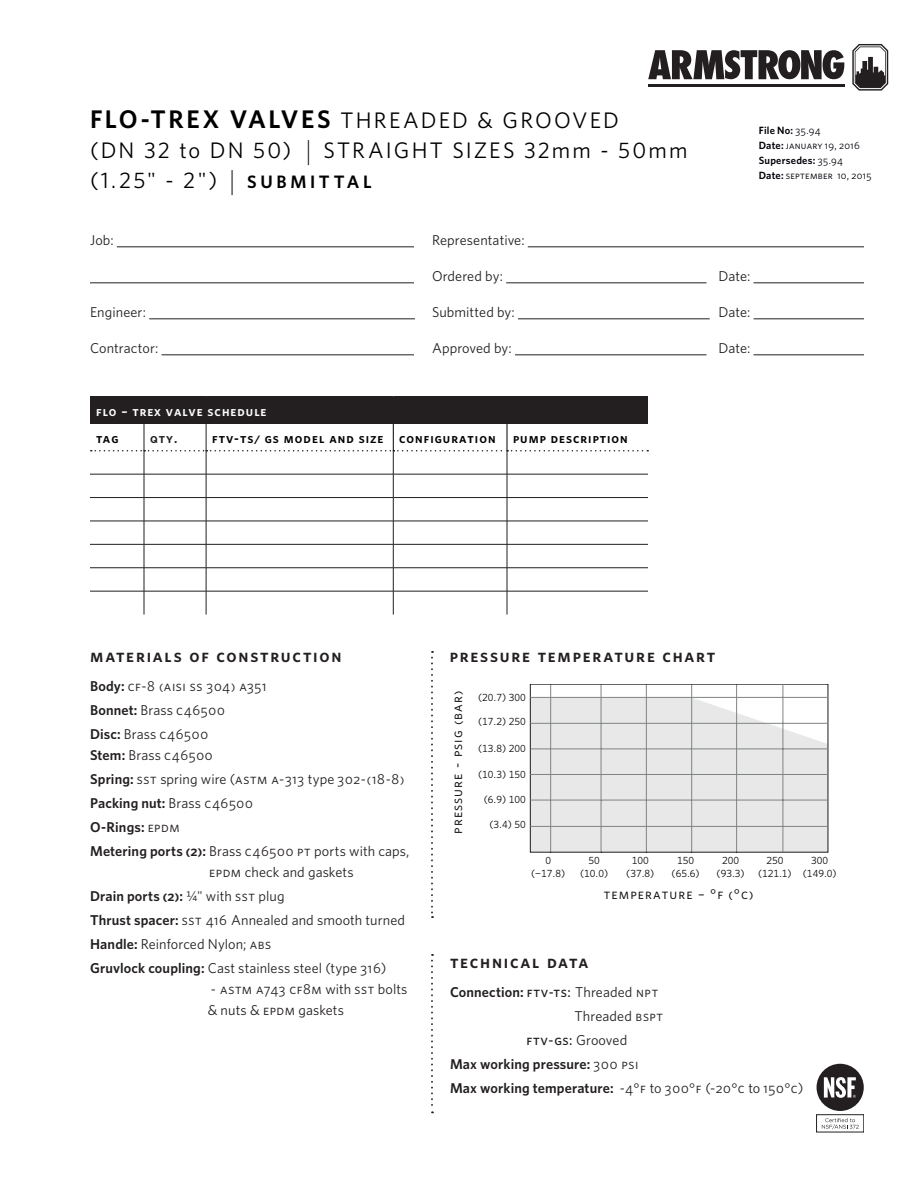
<style>
.page{position:relative;width:918px;height:1188px;background:#fff}
.page>*{position:absolute;margin:0;border:0;box-sizing:border-box;transform-origin:0 0}
.t1{font:22.5px/30px "Whitney A";letter-spacing:.095em;color:#000001}
.t2{font:18px "Whitney A Semibold SC";letter-spacing:.1em;color:#231f20}
.t3{font:14.4px "Whitney A Book SC";letter-spacing:.075em;color:#050605}
.t4{font:14.25px/21px "Whitney A";letter-spacing:.005em;color:#231f20}
.t5{font:600 14.25px "Whitney A";letter-spacing:.01em;color:#231f20}
.t6{font:14.25px/21px "Whitney A Book SC";letter-spacing:.045em;color:#231f20}
.t7{font:14.25px "Whitney A Medium SC";color:#231f20}
.t8{font:13.5px "Whitney A Semibold SC";letter-spacing:.075em;color:#000}
.t9{font:13.5px "Whitney A Semibold SC";letter-spacing:.075em;color:#fff}
.t10{font:13.5px "Whitney A Semibold SC";color:#231f20}
.t11{font:10.5px/12.6px "Whitney A Numeric";color:#040503;text-align:center}
.t12{font:10.5px "Whitney A Book SC";letter-spacing:.02em;color:#000009}
.t13{font:600 10.5px "Whitney A";letter-spacing:.02em;color:#000009}
.s1{font-weight:600;font-size:25.5px}
.s2{font-size:27.75px}
.s3{font-weight:600;font-size:18px}
.s4{font-family:"Whitney A Book SC";font-weight:400}
.s5{font-family:"Whitney A";font-weight:600}
.s6{font-weight:400}
.s7{font-family:"Whitney A"}
.s8{font-weight:600}
.s9{font-family:"Whitney A Semibold SC"}
.s10{font-family:"Whitney A Book SC"}
.s11{font-family:"Whitney A Semibold SC";font-weight:400}
.s12{font-family:"Whitney A Medium SC";font-weight:400}
</style>
<div class="page">
<hr style="left:117px;top:247px;width:297px;height:1px;background:#231f20">
<hr style="left:90px;top:283px;width:324px;height:1px;background:#231f20">
<hr style="left:149px;top:319px;width:266px;height:1px;background:#231f20">
<hr style="left:162px;top:355px;width:252px;height:1px;background:#231f20">
<hr style="left:528px;top:247px;width:336px;height:1px;background:#231f20">
<hr style="left:506px;top:283px;width:201px;height:1px;background:#231f20">
<hr style="left:754px;top:283px;width:110px;height:1px;background:#231f20">
<hr style="left:518px;top:319px;width:192px;height:1px;background:#231f20">
<hr style="left:754px;top:319px;width:110px;height:1px;background:#231f20">
<hr style="left:515px;top:355px;width:192px;height:1px;background:#231f20">
<hr style="left:754px;top:355px;width:110px;height:1px;background:#231f20">
<svg style="left:852px;top:44px;width:36px;height:47px"></svg>
<svg style="left:648px;top:50px;width:196px;height:29px"></svg>
<hr style="left:648px;top:84px;width:196px;height:3px;background:#231f20">
<div style="left:90px;top:397px;width:558px;height:27px;background:#231f20"></div>
<hr style="left:90px;top:474px;width:54px;height:1px;background:#231f20">
<hr style="left:90px;top:497px;width:54px;height:1px;background:#231f20">
<hr style="left:90px;top:521px;width:54px;height:1px;background:#231f20">
<hr style="left:90px;top:544px;width:54px;height:1px;background:#231f20">
<hr style="left:90px;top:567px;width:54px;height:1px;background:#231f20">
<hr style="left:90px;top:591px;width:54px;height:1px;background:#231f20">
<hr style="left:90px;top:396px;width:54px;height:2px;background:#231f20">
<hr style="left:144px;top:396px;width:62px;height:2px;background:#231f20">
<hr style="left:206px;top:396px;width:187px;height:2px;background:#231f20">
<hr style="left:393px;top:396px;width:114px;height:2px;background:#231f20">
<hr style="left:507px;top:396px;width:141px;height:2px;background:#231f20">
<svg style="left:91px;top:424px;width:557px;height:191px"></svg>
<svg style="left:431px;top:651px;width:2px;height:267px"></svg>
<svg style="left:431px;top:954px;width:2px;height:159px"></svg>
<svg style="left:532px;top:698px;width:294px;height:152px;background:#e8e8e9"></svg>
<hr style="left:550px;top:684px;width:1px;height:168px;background:#808383">
<hr style="left:601px;top:684px;width:1px;height:168px;background:#808383">
<hr style="left:646px;top:684px;width:1px;height:168px;background:#808383">
<hr style="left:691px;top:684px;width:1px;height:168px;background:#808383">
<hr style="left:736px;top:684px;width:1px;height:168px;background:#808383">
<hr style="left:783px;top:684px;width:1px;height:168px;background:#808383">
<hr style="left:530px;top:826px;width:298px;height:1px;background:#808383">
<hr style="left:530px;top:800px;width:298px;height:1px;background:#808383">
<hr style="left:530px;top:774px;width:298px;height:1px;background:#808383">
<hr style="left:530px;top:749px;width:298px;height:1px;background:#808383">
<hr style="left:530px;top:723px;width:298px;height:1px;background:#808383">
<hr style="left:530px;top:697px;width:298px;height:1px;background:#808383">
<div style="left:817px;top:1064px;width:47px;height:47px;background:#231f20;border-radius:50%"></div>
<svg style="left:824px;top:1077px;width:32px;height:21px"></svg>
<div style="left:816px;top:1114px;width:48px;height:18px;border:1px solid #231f20"></div>
<svg style="left:822px;top:1118px;width:37px;height:11px"></svg>
<h1 class="t1" style="left:90px;top:105px;width:599px"><span class="s1">FLO-TREX VALVES</span> THREADED &amp; GROOVED<br>(DN 32 to DN 50) <span class="s2">|</span> STRAIGHT SIZES 32mm - 50mm (1.25" - 2") <span class="s2">|</span> <span class="s3">SUBMITTAL</span></h1>
<p class="t13" style="left:759px;top:124px;width:64px">File No: <span class="s4">35.94</span></p>
<p class="t12" style="left:759px;top:139px;width:103px"><span class="s5">Date:</span> january 19, 2016</p>
<p class="t13" style="left:759px;top:154px;width:86px">Supersedes: <span class="s4">35.94</span></p>
<p class="t12" style="left:759px;top:169px;width:114px"><span class="s5">Date:</span> september 10, 2015</p>
<p class="t4" style="left:90px;top:230px;width:25px">Job:</p>
<p class="t4" style="left:90px;top:302px;width:57px">Engineer:</p>
<p class="t4" style="left:90px;top:338px;width:70px">Contractor:</p>
<p class="t4" style="left:432px;top:230px;width:94px">Representative:</p>
<p class="t4" style="left:432px;top:266px;width:72px">Ordered by:</p>
<p class="t4" style="left:719px;top:266px;width:33px">Date:</p>
<p class="t4" style="left:432px;top:302px;width:84px">Submitted by:</p>
<p class="t4" style="left:719px;top:302px;width:33px">Date:</p>
<p class="t4" style="left:432px;top:338px;width:81px">Approved by:</p>
<p class="t4" style="left:719px;top:338px;width:33px">Date:</p>
<p class="t9" style="left:96px;top:402px;width:172px">flo – trex valve schedule</p>
<p class="t8" style="left:96px;top:429px;width:24px">tag</p>
<p class="t10" style="left:150px;top:429px;width:29px">qty.</p>
<p class="t8" style="left:212px;top:429px;width:173px">ftv-ts/ gs model and size</p>
<p class="t8" style="left:399px;top:429px;width:98px">configuration</p>
<p class="t8" style="left:513px;top:429px;width:116px">pump description</p>
<p class="t2" style="left:90px;top:644px;width:253px">materials of construction</p>
<p class="t2" style="left:450px;top:644px;width:267px">pressure temperature chart</p>
<p class="t11" style="left:478px;top:691px;width:49px">(20.7) 300</p>
<p class="t6" style="left:90px;top:675px;width:178px"><span class="s5">Body:</span> cf-8 (aisi ss 304) a351</p>
<p class="t5" style="left:90px;top:700px;width:136px">Bonnet: <span class="s6">Brass</span> <span class="s4">c46500</span></p>
<p class="t6" style="left:90px;top:723px;width:124px"><span class="s5">Disc:</span> <span class="s7">Brass</span> c46500<br><span class="s5">Stem:</span> <span class="s7">Brass</span> c46500</p>
<p class="t6" style="left:90px;top:768px;width:316px"><span class="s5">Spring:</span> sst <span class="s7">spring wire (</span>astm a-313 <span class="s7">type</span> 302-(18-8)</p>
<p class="t5" style="left:90px;top:793px;width:164px">Packing nut: <span class="s6">Brass</span> <span class="s4">c46500</span></p>
<p class="t5" style="left:90px;top:817px;width:91px">O-Rings: <span class="s4">epdm</span></p>
<p class="t4" style="left:209px;top:840px;width:202px;text-indent:-119px"><span class="s8">Metering ports</span> <span class="s9">(2)</span><span class="s8">:</span> Brass <span class="s10">c46500 pt</span> ports with caps, <span class="s10">epdm</span> check and gaskets</p>
<p class="t5" style="left:90px;top:886px;width:196px">Drain ports <span class="s11">(2)</span>: <span class="s6">¼" with</span> <span class="s4">sst</span> <span class="s6">plug</span></p>
<p class="t4" style="left:90px;top:909px;width:317px"><span class="s8">Thrust spacer:</span> <span class="s10">sst 416</span> Annealed and smooth turned</p>
<p class="t4" style="left:90px;top:933px;width:183px"><span class="s8">Handle:</span> Reinforced Nylon; <span class="s10">abs</span></p>
<p class="t4" style="left:90px;top:957px;width:298px"><span class="s8">Gruvlock coupling:</span> Cast stainless steel (type <span class="s10">316</span>)</p>
<p class="t4" style="left:208px;top:978px;width:201px"><span class="s10">- astm a743 cf8m</span> with <span class="s10">sst</span> bolts &amp; nuts &amp; <span class="s10">epdm</span> gaskets</p>
<p class="t5" style="left:450px;top:982px;width:210px">Connection: <span class="s12">ftv-ts:</span> <span class="s6">Threaded</span> <span class="s4">npt</span></p>
<p class="t3" style="left:448px;top:834px;width:145px;rotate:-90deg">pressure - psig (bar)</p>
<p class="t11" style="left:478px;top:716px;width:49px">(17.2) 250</p>
<p class="t11" style="left:478px;top:742px;width:49px">(13.8) 200</p>
<p class="t11" style="left:478px;top:768px;width:49px">(10.3) 150</p>
<p class="t11" style="left:484px;top:793px;width:44px">(6.9) 100</p>
<p class="t11" style="left:489px;top:819px;width:38px">(3.4) 50</p>
<p class="t11" style="left:531px;top:855px;width:36px">0 (-17.8)</p>
<p class="t11" style="left:580px;top:855px;width:30px">50 (10.0)</p>
<p class="t11" style="left:626px;top:855px;width:30px">100 (37.8)</p>
<p class="t11" style="left:672px;top:855px;width:30px">150 (65.6)</p>
<p class="t11" style="left:717px;top:855px;width:30px">200 (93.3)</p>
<p class="t11" style="left:758px;top:855px;width:35px">250 (121.1)</p>
<p class="t11" style="left:803px;top:855px;width:35px">300 (149.0)</p>
<p class="t3" style="left:604px;top:884px;width:151px">temperature – °f (°c)</p>
<p class="t2" style="left:450px;top:950px;width:140px">technical data</p>
<p class="t4" style="left:574px;top:1005px;width:90px">Threaded <span class="s10">bspt</span></p>
<p class="t7" style="left:526px;top:1031px;width:102px">ftv-gs: <span class="s7">Grooved</span></p>
<p class="t5" style="left:450px;top:1054px;width:190px">Max working pressure: <span class="s4">300 psi</span></p>
<p class="t5" style="left:450px;top:1078px;width:355px">Max working temperature: <span class="s4">-4°f</span> <span class="s6">to</span> <span class="s4">300°f</span> <span class="s6">(</span><span class="s4">-20°c</span> <span class="s6">to</span> <span class="s4">150°c</span><span class="s6">)</span></p>
</div>
